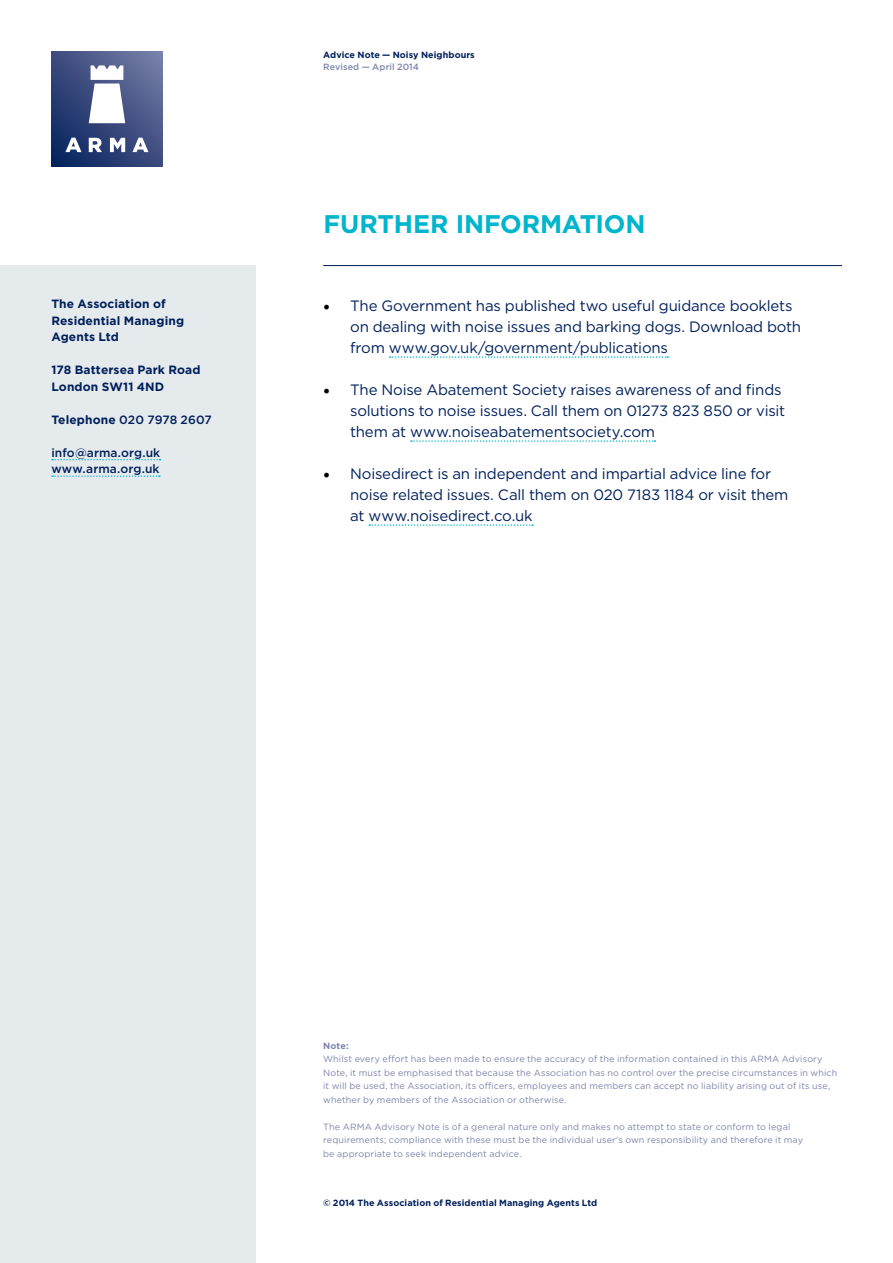
<style>
.page{position:relative;width:893px;height:1263px;background:#fff}
.page>*{position:absolute;margin:0;border:0;box-sizing:border-box;transform-origin:0 0}
.t1{font:700 25.5px "Gotham";letter-spacing:-.005em;color:#00b5cc}
.t2{font:15px/21px "Gotham";letter-spacing:-.015em;color:#00205b}
.t3{font:700 12px/16.5px "Gotham";letter-spacing:.01em;color:#00205b}
.t4{font:500 12px/16.5px "Gotham";letter-spacing:.005em;color:#00205b}
.t5{font:9px/13.5px "Gotham";letter-spacing:.015em;color:#7d85ac}
.t6{font:700 9px "Gotham";letter-spacing:.01em;color:#00205b}
.t7{font:500 9px "Gotham";letter-spacing:.005em;color:#7d85ac}
.t8{font:700 9px "Gotham";color:#7d85ac}
.s1{font-weight:700}
.s2{font-family:"Minion Pro";font-size:18px;color:#000}
</style>
<div class="page">
<div style="left:0;top:266px;width:255px;height:997px;background:#e5eaed"></div>
<svg style="left:390px;top:356px;width:278px;height:2px"></svg>
<svg style="left:411px;top:440px;width:244px;height:2px"></svg>
<svg style="left:369px;top:524px;width:164px;height:2px"></svg>
<svg style="left:52px;top:459px;width:109px;height:1px"></svg>
<svg style="left:52px;top:475px;width:108px;height:2px"></svg>
<hr style="left:323px;top:265px;width:519px;height:1px;background:#00205b">
<img style="left:51px;top:51px;width:112px;height:116px">
<svg style="left:65px;top:65px;width:83px;height:87px"></svg>
<h3 class="t3" style="left:51px;top:296px;width:134px">The Association of<br>Residential Managing<br>Agents Ltd</h3>
<h3 class="t3" style="left:51px;top:362px;width:151px">178 Battersea Park Road<br>London SW11 4ND</h3>
<h3 class="t4" style="left:51px;top:412px;width:162px"><span class="s1">Telephone</span> 020 7978 2607</h3>
<h3 class="t4" style="left:51px;top:445px;width:110px">info@arma.org.uk www.arma.org.uk</h3>
<p class="t6" style="left:323px;top:51px;width:153px">Advice Note — Noisy Neighbours</p>
<p class="t7" style="left:323px;top:63px;width:97px">Revised — April 2014</p>
<h1 class="t1" style="left:324px;top:212px;width:323px">FURTHER INFORMATION</h1>
<h2 class="t2" style="left:350px;top:296px;width:452px;text-indent:-27px"><span class="s2">•</span> The Government has published two useful guidance booklets on dealing with noise issues and barking dogs. Download both from www.gov.uk/government/publications</h2>
<h2 class="t2" style="left:350px;top:380px;width:436px;text-indent:-27px"><span class="s2">•</span> The Noise Abatement Society raises awareness of and finds solutions to noise issues. Call them on 01273 823 850 or visit them at www.noiseabatementsociety.com</h2>
<h2 class="t2" style="left:350px;top:464px;width:440px;text-indent:-27px"><span class="s2">•</span> Noisedirect is an independent and impartial advice line for noise related issues. Call them on 020 7183 1184 or visit them at www.noisedirect.co.uk</h2>
<p class="t8" style="left:323px;top:1041px;width:27px">Note:</p>
<p class="t5" style="left:323px;top:1053px;width:516px">Whilst every effort has been made to ensure the accuracy of the information contained in this ARMA Advisory Note, it must be emphasised that because the Association has no control over the precise circumstances in which it will be used, the Association, its officers, employees and members can accept no liability arising out of its use, whether by members of the Association or otherwise.</p>
<p class="t5" style="left:323px;top:1120px;width:481px">The ARMA Advisory Note is of a general nature only and makes no attempt to state or conform to legal requirements; compliance with these must be the individual user’s own responsibility and therefore it may be appropriate to seek independent advice.</p>
<p class="t6" style="left:323px;top:1199px;width:276px">© 2014 The Association of Residential Managing Agents Ltd</p>
</div>
